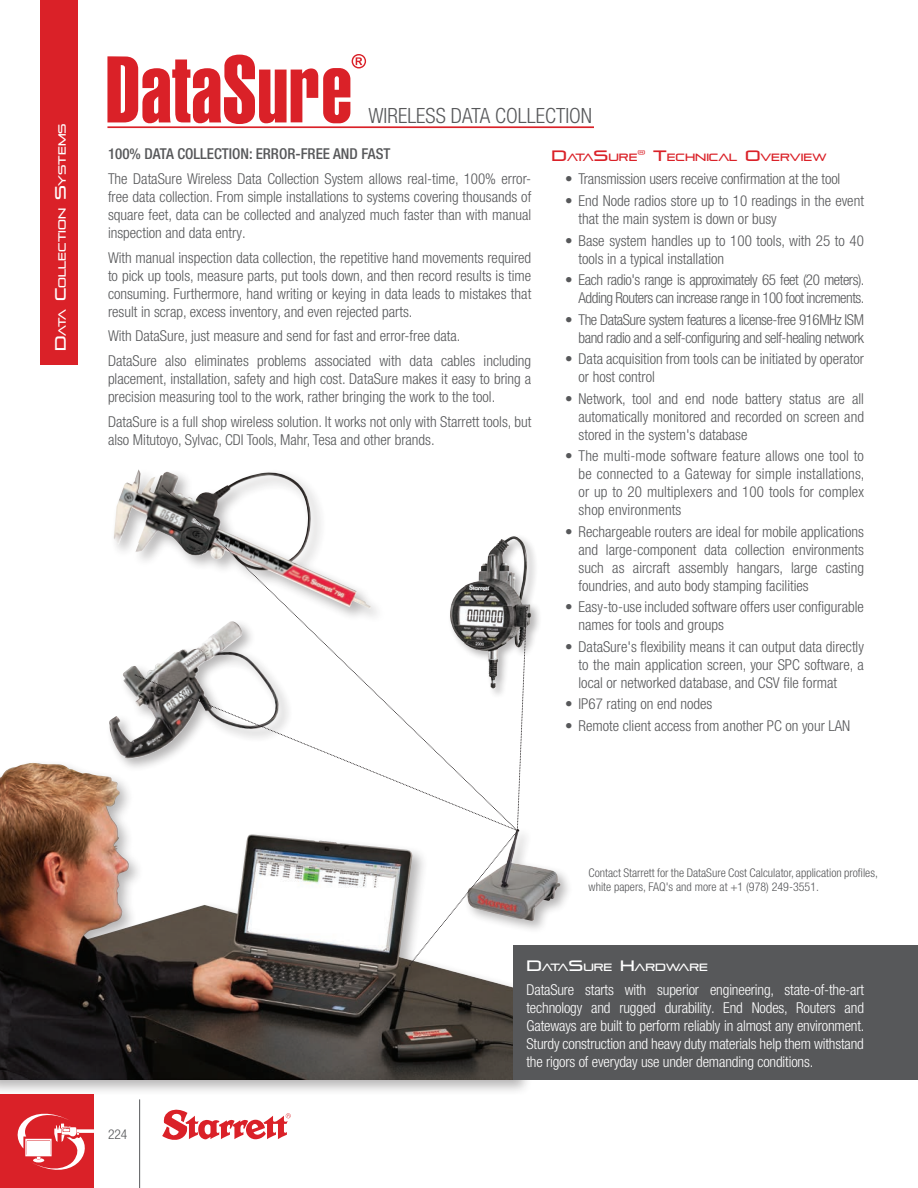
<style>
.page{position:relative;width:918px;height:1188px;background:#fff}
.page>*{position:absolute;margin:0;border:0;box-sizing:border-box;transform-origin:0 0}
.t1{font:300 condensed 21px "Helvetica Neue LT Pro";color:#57585a}
.t2{font:300 condensed 15px/18px "Helvetica Neue LT Pro";color:#57585a}
.t3{font:300 condensed 15px/18px "Helvetica Neue LT Pro";letter-spacing:-.01em;color:#fff;text-align:justify}
.t4{font:300 condensed 15px/18px "Helvetica Neue LT Pro";letter-spacing:-.03em;color:#57585a;text-align:right}
.t5{font:500 condensed 15px "Helvetica Neue LT Pro";color:#57585a}
.t6{font:300 condensed 13.5px "Helvetica Neue LT Pro";color:#57585a}
.t7{font:300 condensed 12px/14.4px "Helvetica Neue LT Pro";color:#57585a}
.t8{font:10.5px "Pirulen";color:#fff}
.t9{font:10.5px "Pirulen";color:#da2128}
.s1{font-size:15px}
</style>
<div class="page">
<svg style="left:107px;top:54px;width:259px;height:70px"></svg>
<hr style="left:107px;top:126px;width:487px;height:2px;background:#da2128">
<img style="left:114px;top:469px;width:192px;height:92px">
<svg style="left:162px;top:486px;width:215px;height:189px"></svg>
<div style="left:0;top:759px;width:532px;height:338px;background:#231f20;opacity:.33"></div>
<img style="left:0;top:763px;width:513px;height:317px">
<div style="left:463px;top:826px;width:111px;height:109px;background:#231f20;opacity:.33"></div>
<img style="left:527px;top:829px;width:34px;height:92px">
<div style="left:106px;top:618px;width:187px;height:155px;background:#231f20;opacity:.33"></div>
<img style="left:122px;top:621px;width:109px;height:76px">
<div style="left:447px;top:534px;width:95px;height:165px;background:#231f20;opacity:.33"></div>
<img style="left:450px;top:536px;width:75px;height:71px">
<svg style="left:135px;top:675px;width:274px;height:156px"></svg>
<svg style="left:409px;top:607px;width:118px;height:359px"></svg>
<div style="left:513px;top:945px;width:405px;height:135px;background:#57585a"></div>
<hr style="left:139px;top:1099px;width:1px;height:89px;background:#57585a">
<svg style="left:162px;top:1110px;width:129px;height:30px"></svg>
<div style="left:41px;top:0;width:37px;height:364px;background:#da2128"></div>
<div style="left:0;top:1094px;width:94px;height:94px;background:#da2128"></div>
<svg style="left:17px;top:1113px;width:77px;height:57px"></svg>
<p class="t8" style="left:56px;top:351px;width:228px;rotate:-90deg"><span class="s1">D</span>ATA <span class="s1">C</span>OLLECTION <span class="s1">S</span>YSTEMS</p>
<h1 class="t1" style="left:368px;top:103px;width:225px">WIRELESS DATA COLLECTION</h1>
<p class="t5" style="left:108px;top:145px;width:284px">100% DATA COLLECTION: ERROR-FREE AND FAST</p>
<p class="t2" style="left:108px;top:170px;width:425px;text-align:justify">The DataSure Wireless Data Collection System allows real-time, 100% error&shy;free data collection. From simple installations to systems covering thousands of square feet, data can be collected and analyzed much faster than with manual inspection and data entry.</p>
<p class="t2" style="left:108px;top:248px;width:425px;text-align:justify">With manual inspection data collection, the repetitive hand movements required to pick up tools, measure parts, put tools down, and then record results is time consuming. Furthermore, hand writing or keying in data leads to mistakes that result in scrap, excess inventory, and even rejected parts.</p>
<p class="t2" style="left:108px;top:324px;width:425px;line-height:24.8px">With DataSure, just measure and send for fast and error-free data.<br>DataSure also eliminates problems associated with data cables including</p>
<p class="t2" style="left:108px;top:370px;width:425px">placement, installation, safety and high cost. DataSure makes it easy to bring a precision measuring tool to the work, rather bringing the work to the tool.</p>
<p class="t2" style="left:108px;top:413px;width:425px">DataSure is a full shop wireless solution. It works not only with Starrett tools, but also Mitutoyo, Sylvac, CDI Tools, Mahr, Tesa and other brands.</p>
<p class="t9" style="left:552px;top:151px;width:276px"><span class="s1">D</span>ATA<span class="s1">S</span> URE<sup>®</sup> <span class="s1">T</span>ECHNICAL <span class="s1">O</span>VERVIEW</p>
<p class="t2" style="left:565px;top:170px;width:277px">• Transmission users receive confirmation at the tool</p>
<p class="t2" style="left:579px;top:192px;width:287px;text-indent:-14px">• End Node radios store up to 10 readings in the event that the main system is down or busy</p>
<p class="t2" style="left:579px;top:231px;width:287px;text-indent:-14px">• Base system handles up to 100 tools, with 25 to 40 tools in a typical installation</p>
<p class="t4" style="left:565px;top:271px;width:301px">• Each radio's range is approximately 65 feet (20 meters).<br>Adding Routers can increase range in 100 foot increments.</p>
<p class="t4" style="left:565px;top:310px;width:300px">• The DataSure system features a license-free 916MHz ISM band radio and a self-configuring and self-healing network</p>
<p class="t2" style="left:579px;top:350px;width:287px;text-indent:-14px">• Data acquisition from tools can be initiated by operator or host control</p>
<p class="t2" style="left:579px;top:389px;width:287px;text-align:justify;text-indent:-14px">• Network, tool and end node battery status are all automatically monitored and recorded on screen and stored in the system's database</p>
<p class="t2" style="left:579px;top:447px;width:288px;text-align:justify;text-indent:-14px">• The multi-mode software feature allows one tool to be connected to a Gateway for simple installations, or up to 20 multiplexers and 100 tools for complex shop environments</p>
<p class="t2" style="left:579px;top:522px;width:287px;text-align:justify;text-indent:-14px">• Rechargeable routers are ideal for mobile applications and large-component data collection environments such as aircraft assembly hangars, large casting foundries, and auto body stamping facilities</p>
<p class="t2" style="left:579px;top:598px;width:287px;text-indent:-14px">• Easy-to-use included software offers user configurable names for tools and groups</p>
<p class="t2" style="left:579px;top:637px;width:287px;text-align:justify;text-indent:-14px">• DataSure's flexibility means it can output data directly to the main application screen, your SPC software, a local or networked database, and CSV file format</p>
<p class="t2" style="left:565px;top:695px;width:149px">• IP67 rating on end nodes</p>
<p class="t2" style="left:565px;top:716px;width:287px">• Remote client access from another PC on your LAN</p>
<p class="t6" style="left:108px;top:1127px;width:21px">224</p>
<p class="t7" style="left:589px;top:865px;width:291px">Contact Starrett for the DataSure Cost Calculator, application profiles, white papers, FAQ's and more at +1 (978) 249-3551.</p>
<p class="t8" style="left:526px;top:961px;width:183px"><span class="s1">D</span>ATA<span class="s1">S</span> URE <span class="s1">H</span>ARDWARE</p>
<p class="t3" style="left:526px;top:980px;width:340px">DataSure starts with superior engineering, state-of-the-art technology and rugged durability. End Nodes, Routers and Gateways are built to perform reliably in almost any environment.<br>Sturdy construction and heavy duty materials help them withstand the rigors of everyday use under demanding conditions.</p>
</div>
